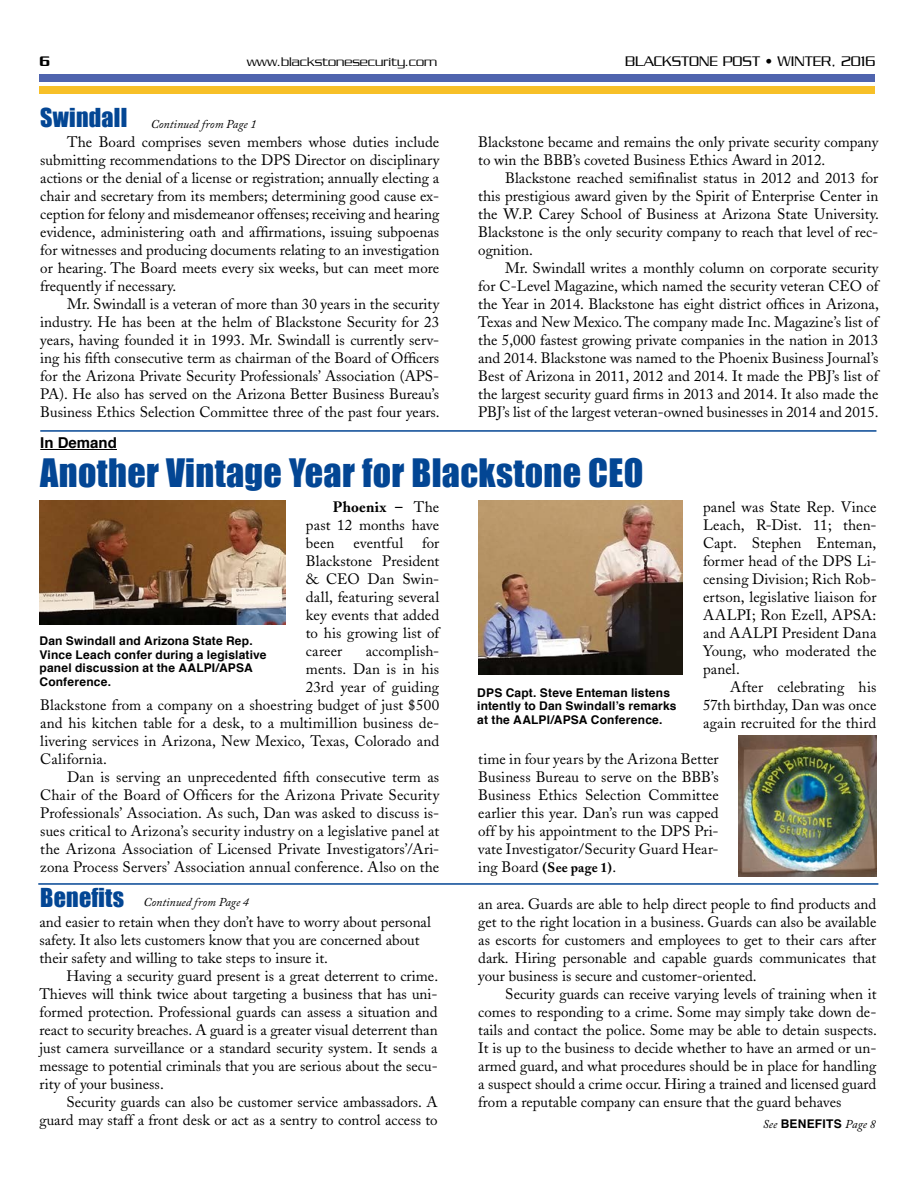
<style>
.page{position:relative;width:918px;height:1188px;background:#fff}
.page>*{position:absolute;margin:0;border:0;box-sizing:border-box;transform-origin:0 0}
.t1{font:36px "Impact";letter-spacing:.01em;color:#034694}
.t2{font:24px "Impact";letter-spacing:.01em;color:#034694}
.t3{font:15px/18px "Adobe Caslon";color:#000;text-align:justify}
.t4{font:300 15px "Serpentine";color:#000}
.t5{font:15px "Adobe Caslon";letter-spacing:.02em;color:#000}
.t6{font:700 15px "Helvetica";color:#000}
.t7{font:500 15px "Serpentine";color:#000}
.t8{font:300 13.5px "Serpentine";color:#000}
.t9{font:700 13.5px "Adobe Caslon";letter-spacing:.02em;color:#000}
.t10{font:700 12px/13.5px "Helvetica";letter-spacing:.015em;color:#000}
.t11{font:italic 12px "Adobe Caslon Pro";color:#000}
.s1{font-weight:700}
.s2{font-weight:400;font-size:15px}
.s3{font-family:"Helvetica";font-weight:700;font-style:normal}
</style>
<div class="page">
<div style="left:39px;top:74px;width:835px;height:8px;background:#4f64ae"></div>
<div style="left:39px;top:87px;width:835px;height:7px;background:#f7c028"></div>
<hr style="left:40px;top:430px;width:836px;height:2px;background:#034694">
<hr style="left:38px;top:883px;width:840px;height:2px;background:#034694">
<hr style="left:40px;top:449px;width:77px;height:1px;background:#000">
<img style="left:479px;top:500px;width:204px;height:174px">
<img style="left:39px;top:500px;width:247px;height:124px">
<img style="left:739px;top:736px;width:137px;height:140px">
<p class="t7" style="left:39px;top:53px;width:12px">6</p>
<p class="t8" style="left:247px;top:54px;width:192px">www.blackstonesecurity.com</p>
<p class="t4" style="left:625px;top:53px;width:252px">BLACKSTONE POST • WINTER, 2016</p>
<h2 class="t2" style="left:40px;top:99px;width:88px">Swindall</h2>
<p class="t11" style="left:151px;top:116px;width:107px">Continued from Page 1</p>
<p class="t3" style="left:40px;top:133px;width:401px;text-indent:27px">The Board comprises seven members whose duties include submitting recommendations to the DPS Director on disciplinary actions or the denial of a license or registration; annually electing a chair and secretary from its members; determining good cause ex&shy;ception for felony and misdemeanor offenses; receiving and hearing evidence, administering oath and affirmations, issuing subpoenas for witnesses and producing documents relating to an investigation or hearing. The Board meets every six weeks, but can meet more frequently if necessary.</p>
<p class="t3" style="left:40px;top:295px;width:401px;text-indent:27px">Mr. Swindall is a veteran of more than 30 years in the security industry. He has been at the helm of Blackstone Security for 23 years, having founded it in 1993. Mr. Swindall is currently serv&shy;ing his fifth consecutive term as chairman of the Board of Officers for the Arizona Private Security Professionals’ Association (APS-PA). He also has served on the Arizona Better Business Bureau’s Business Ethics Selection Committee three of the past four years.</p>
<p class="t6" style="left:40px;top:431px;width:78px">In Demand</p>
<p class="t3" style="left:478px;top:133px;width:402px">Blackstone became and remains the only private security company to win the BBB’s coveted Business Ethics Award in 2012.</p>
<p class="t3" style="left:478px;top:169px;width:402px;text-indent:27px">Blackstone reached semifinalist status in 2012 and 2013 for this prestigious award given by the Spirit of Enterprise Center in the W.P. Carey School of Business at Arizona State University.<br>Blackstone is the only security company to reach that level of rec&shy;ognition.</p>
<p class="t3" style="left:478px;top:259px;width:402px;text-indent:27px">Mr. Swindall writes a monthly column on corporate security for C-Level Magazine, which named the security veteran CEO of the Year in 2014. Blackstone has eight district offices in Arizona, Texas and New Mexico. The company made Inc. Magazine’s list of the 5,000 fastest growing private companies in the nation in 2013 and 2014. Blackstone was named to the Phoenix Business Journal’s Best of Arizona in 2011, 2012 and 2014. It made the PBJ’s list of the largest security guard firms in 2013 and 2014. It also made the PBJ’s list of the largest veteran-owned businesses in 2014 and 2015.</p>
<h1 class="t1" style="left:40px;top:445px;width:605px">Another Vintage Year for Blackstone CEO</h1>
<p class="t3" style="left:306px;top:498px;width:135px;text-indent:27px"><span class="s1">Phoenix –</span> The past 12 months have been</p>
<p class="t3" style="left:306px;top:534px;width:135px;text-indent:116px">for Blackstone President &amp; CEO Dan Swin&shy;dall, featuring several key events that added to his growing list of career</p>
<p class="t3" style="left:354px;top:534px;width:51px">eventful</p>
<p class="t10" style="left:39px;top:634px;width:229px">Dan Swindall and Arizona State Rep.<br>Vince Leach confer during a legislative panel discussion at the AALPI/APSA<br>Conference.</p>
<p class="t3" style="left:366px;top:642px;width:75px">accomplish-</p>
<p class="t3" style="left:306px;top:660px;width:135px">ments. Dan is in his</p>
<p class="t3" style="left:306px;top:678px;width:135px">23rd year of guiding</p>
<p class="t3" style="left:40px;top:696px;width:401px">Blackstone from a company on a shoestring budget of just $500</p>
<p class="t3" style="left:40px;top:714px;width:400px">and his kitchen table for a desk, to a multimillion business de-</p>
<p class="t3" style="left:40px;top:732px;width:401px">livering services in Arizona, New Mexico, Texas, Colorado and</p>
<p class="t5" style="left:40px;top:750px;width:68px">California.</p>
<p class="t3" style="left:67px;top:768px;width:374px">Dan is serving an unprecedented fifth consecutive term as</p>
<p class="t3" style="left:40px;top:786px;width:401px">Chair of the Board of Officers for the Arizona Private Security</p>
<p class="t3" style="left:40px;top:804px;width:400px">Professionals’ Association. As such, Dan was asked to discuss is-</p>
<p class="t3" style="left:40px;top:822px;width:401px">sues critical to Arizona’s security industry on a legislative panel at</p>
<p class="t3" style="left:40px;top:840px;width:400px">the Arizona Association of Licensed Private Investigators’/Ari-</p>
<p class="t3" style="left:40px;top:858px;width:400px">zona Process Servers’ Association annual conference. Also on the</p>
<h2 class="t2" style="left:40px;top:879px;width:85px">Benefits</h2>
<p class="t11" style="left:143px;top:895px;width:107px">Continued from Page 4</p>
<p class="t3" style="left:39px;top:913px;width:393px;text-align:left">and easier to retain when they don’t have to worry about personal safety. It also lets customers know that you are concerned about their safety and willing to take steps to insure it.</p>
<p class="t3" style="left:39px;top:967px;width:400px;text-indent:27px">Having a security guard present is a great deterrent to crime.<br>Thieves will think twice about targeting a business that has uni&shy;formed protection. Professional guards can assess a situation and react to security breaches. A guard is a greater visual deterrent than just camera surveillance or a standard security system. It sends a message to potential criminals that you are serious about the secu&shy;rity of your business.</p>
<p class="t3" style="left:39px;top:1093px;width:400px;text-align:right">Security guards can also be customer service ambassadors. A guard may staff a front desk or act as a sentry to control access to</p>
<p class="t3" style="left:703px;top:498px;width:175px">panel was State Rep. Vince Leach, R-Dist. 11; then-Capt. Stephen Enteman, former head of the DPS Li&shy;censing Division; Rich Rob&shy;ertson, legislative liaison for AALPI; Ron Ezell, APSA: and AALPI President Dana Young, who moderated the panel.</p>
<p class="t3" style="left:703px;top:678px;width:175px;text-indent:27px">After celebrating his 57th birthday, Dan was once again recruited for the third</p>
<p class="t3" style="left:478px;top:750px;width:242px">time in four years by the Arizona Better Business Bureau to serve on the BBB’s Business Ethics Selection Committee earlier this year. Dan’s run was capped off by his appointment to the DPS Pri&shy;vate Investigator/Security Guard Hear-</p>
<p class="t9" style="left:478px;top:859px;width:139px"><span class="s2">ing Board</span> (See page 1)<span class="s2">.</span></p>
<p class="t10" style="left:477px;top:686px;width:201px">DPS Capt. Steve Enteman listens intently to Dan Swindall’s remarks at the AALPI/APSA Conference.</p>
<p class="t3" style="left:478px;top:895px;width:400px">an area. Guards are able to help direct people to find products and get to the right location in a business. Guards can also be available as escorts for customers and employees to get to their cars after dark. Hiring personable and capable guards communicates that your business is secure and customer-oriented.</p>
<p class="t3" style="left:478px;top:985px;width:400px;text-indent:27px">Security guards can receive varying levels of training when it comes to responding to a crime. Some may simply take down de&shy;tails and contact the police. Some may be able to detain suspects.<br>It is up to the business to decide whether to have an armed or un&shy;armed guard, and what procedures should be in place for handling a suspect should a crime occur. Hiring a trained and licensed guard from a reputable company can ensure that the guard behaves</p>
<p class="t11" style="left:763px;top:1117px;width:115px">See <span class="s3">BENEFITS</span> Page 8</p>
</div>
